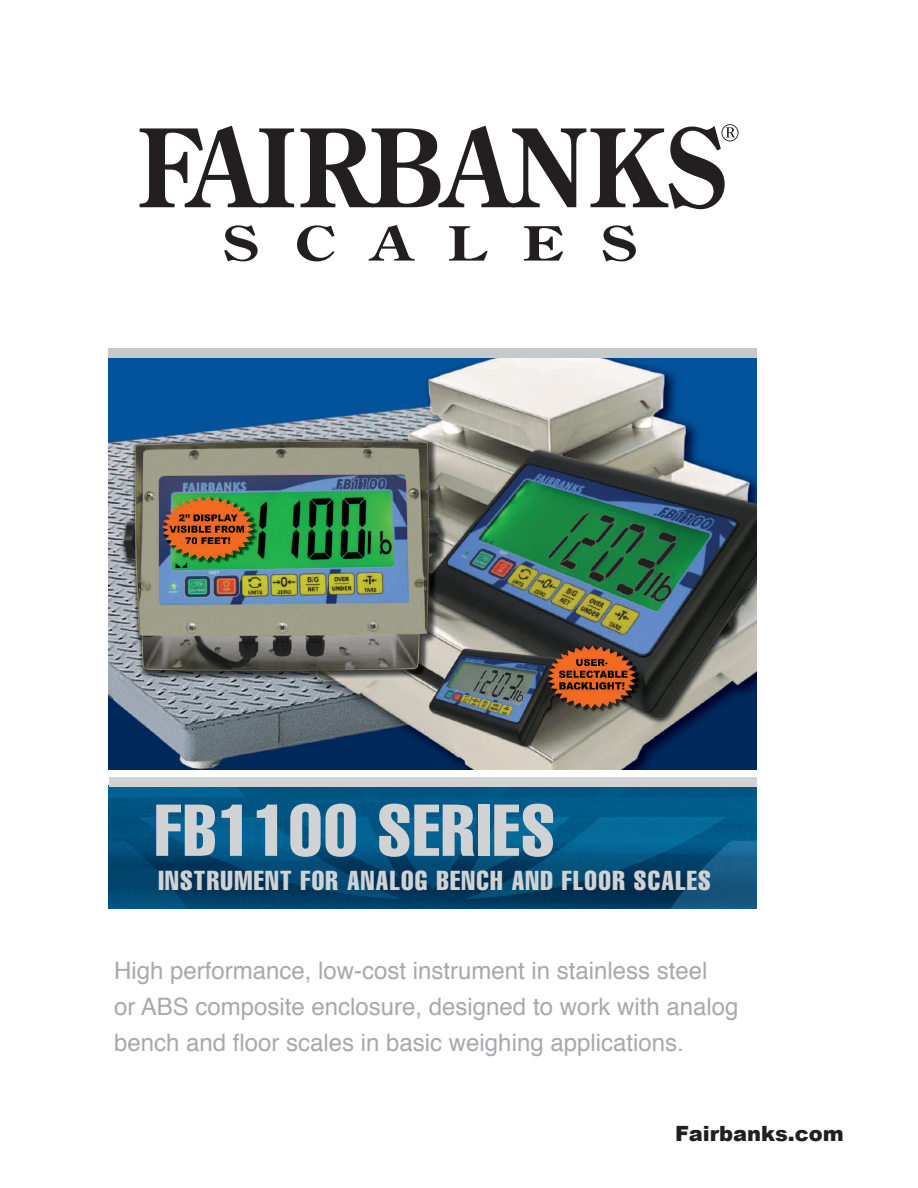
<style>
.page{position:relative;width:918px;height:1188px;background:#fff}
.page>*{position:absolute;margin:0;border:0;box-sizing:border-box;transform-origin:0 0}
.t1{font:extra-condensed 72px "Helvetica";letter-spacing:.025em;color:#d1d2d4}
.t2{font:extra-condensed 27px "Helvetica";letter-spacing:.05em;color:#d1d2d4}
.t3{font:24px/36px "Helvetica";color:#a8a9ad}
.t4{font:900 21px "Arial";color:#231f20}
</style>
<div class="page">
<img style="left:109px;top:358px;width:648px;height:411px">
<div style="left:109px;top:348px;width:648px;height:10px;background:#c7c8ca"></div>
<img style="left:109px;top:786px;width:648px;height:122px">
<div style="left:109px;top:777px;width:648px;height:9px;background:#d1d2d4"></div>
<svg style="left:224px;top:225px;width:34px;height:36px"></svg>
<svg style="left:297px;top:225px;width:37px;height:36px"></svg>
<svg style="left:369px;top:225px;width:46px;height:36px"></svg>
<svg style="left:449px;top:226px;width:39px;height:35px"></svg>
<svg style="left:524px;top:226px;width:39px;height:35px"></svg>
<svg style="left:602px;top:225px;width:34px;height:36px"></svg>
<svg style="left:140px;top:126px;width:154px;height:81px"></svg>
<svg style="left:301px;top:124px;width:438px;height:85px"></svg>
<h1 class="t1" style="left:155px;top:805px;width:401px">FB1100 SERIES</h1>
<p class="t2" style="left:158px;top:871px;width:554px">INSTRUMENT FOR ANALOG BENCH AND FLOOR SCALES</p>
<p class="t3" style="left:114px;top:954px;width:626px">High performance, low-cost instrument in stainless steel<br>or ABS composite enclosure, designed to work with analog bench and floor scales in basic weighing applications.</p>
<p class="t4" style="left:675px;top:1117px;width:170px">Fairbanks.com</p>
</div>
